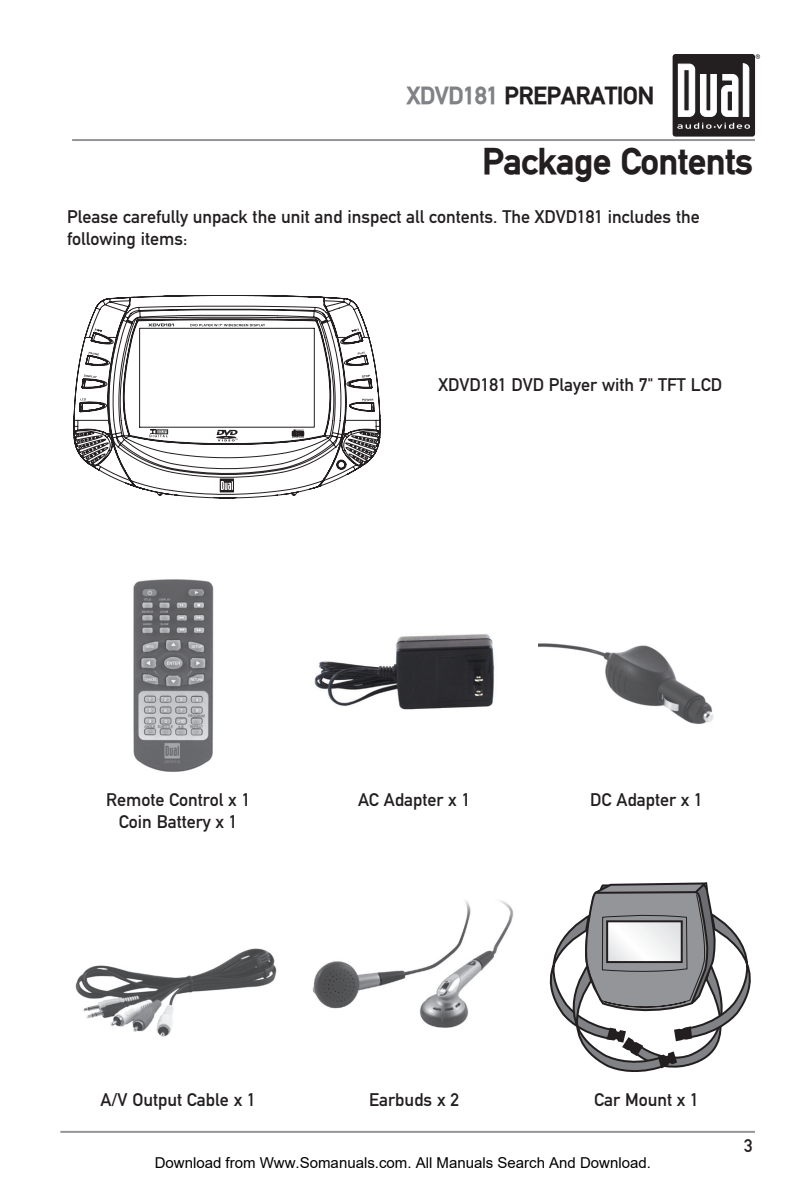
<style>
.page{position:relative;width:806px;height:1191px;background:#fff}
.page>*{position:absolute;margin:0;border:0;box-sizing:border-box;transform-origin:0 0}
.t1{font:700 36px "DIN Mittelschrift";color:#231f20}
.t2{font:700 24px "DIN Mittelschrift";color:#231f20}
.t3{font:18px/21.6px "DIN Mittelschrift";color:#231f20}
.t4{font:15px "Arial";color:#000}
.s1{color:#808285}
</style>
<div class="page">
<hr style="left:72px;top:139px;width:682px;height:2px;background:#939598">
<svg style="left:674px;top:54px;width:82px;height:83px"></svg>
<div style="left:672px;top:54px;width:82px;height:82px;background:#231f20;border-radius:3px"></div>
<svg style="left:677px;top:63px;width:72px;height:54px"></svg>
<svg style="left:677px;top:123px;width:72px;height:6px"></svg>
<svg style="left:755px;top:54px;width:4px;height:5px"></svg>
<svg style="left:73px;top:295px;width:307px;height:203px"></svg>
<svg style="left:292px;top:430px;width:12px;height:8px"></svg>
<svg style="left:88px;top:352px;width:11px;height:3px"></svg>
<svg style="left:84px;top:375px;width:13px;height:3px"></svg>
<svg style="left:95px;top:328px;width:7px;height:4px"></svg>
<svg style="left:357px;top:351px;width:7px;height:4px"></svg>
<svg style="left:362px;top:399px;width:11px;height:2px"></svg>
<svg style="left:351px;top:328px;width:7px;height:4px"></svg>
<svg style="left:80px;top:398px;width:6px;height:2px"></svg>
<svg style="left:361px;top:375px;width:8px;height:2px"></svg>
<svg style="left:108px;top:306px;width:174px;height:190px"></svg>
<img style="left:133px;top:579px;width:81px;height:193px">
<img style="left:314px;top:634px;width:181px;height:76px">
<img style="left:538px;top:643px;width:176px;height:81px">
<img style="left:75px;top:948px;width:202px;height:89px">
<img style="left:312px;top:900px;width:201px;height:128px">
<svg style="left:549px;top:882px;width:201px;height:189px"></svg>
<hr style="left:60px;top:1130px;width:694px;height:2px;background:#939598">
<h2 class="t2" style="left:407px;top:82px;width:248px"><span class="s1">XDVD181</span> PREPARATION</h2>
<h1 class="t1" style="left:482px;top:141px;width:272px">Package Contents</h1>
<p class="t3" style="left:67px;top:206px;width:633px">Please carefully unpack the unit and inspect all contents. The XDVD181 includes the following items:</p>
<p class="t3" style="left:438px;top:374px;width:285px">XDVD181 DVD Player with 7" TFT LCD</p>
<p class="t3" style="left:106px;top:789px;width:146px;text-align:center">Remote Control x 1<br>Coin Battery x 1</p>
<p class="t3" style="left:358px;top:789px;width:114px">AC Adapter x 1</p>
<p class="t3" style="left:590px;top:789px;width:114px">DC Adapter x 1</p>
<p class="t3" style="left:101px;top:1088px;width:156px">A/V Output Cable x 1</p>
<p class="t3" style="left:369px;top:1088px;width:91px">Earbuds x 2</p>
<p class="t3" style="left:594px;top:1088px;width:106px">Car Mount x 1</p>
<p class="t4" style="left:154px;top:1154px;width:497px">Download from Www.Somanuals.com. All Manuals Search And Download.</p>
<p class="t3" style="left:743px;top:1135px;width:10px">3</p>
</div>
